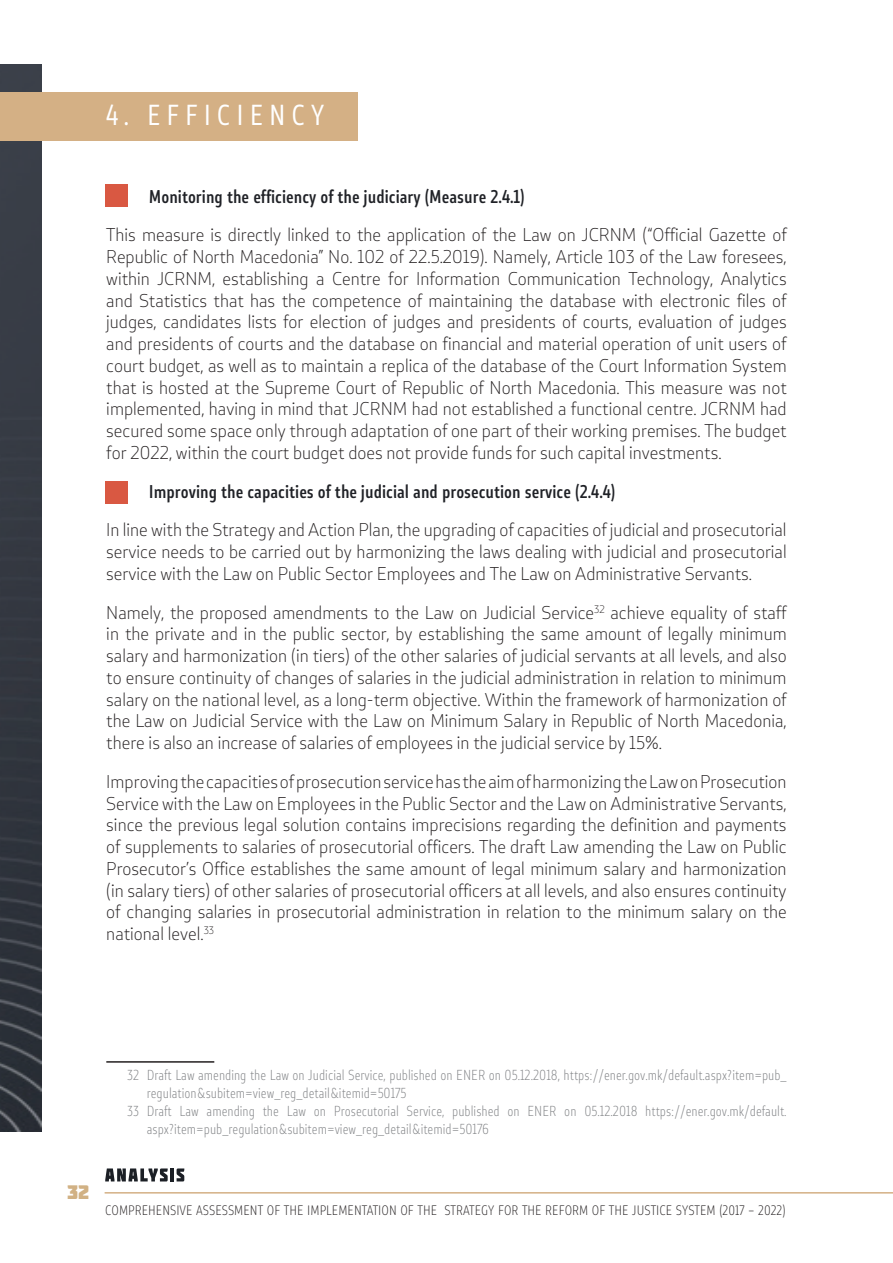
<style>
.page{position:relative;width:893px;height:1263px;background:#fff}
.page>*{position:absolute;margin:0;border:0;box-sizing:border-box;transform-origin:0 0}
.Heading_2_copy_2{font:27px "Stobi Sans Cn";letter-spacing:.22em;color:#fff}
.t1{font:19.5px "Molot";color:#d1b184}
.t2{font:300 17.25px/21.8px "Stobi Sans";color:#231f20;text-align:justify}
.List_Paragraph{font:500 17.25px "Stobi Sans Cn";color:#1f2126}
.Footnote_text{font:300 13.5px/18px "Stobi Sans Cn";color:#808285}
.t3{font:300 12.75px "Stobi Sans Cn";letter-spacing:.005em;color:#231f20}
</style>
<div class="page">
<img style="left:0;top:64px;width:41px;height:1067px">
<hr style="left:105px;top:1192px;width:788px;height:1px;background:#d4b085">
<svg style="left:105px;top:1168px;width:63px;height:13px"></svg>
<hr style="left:170px;top:1168px;width:4px;height:13px;background:#1b1f25">
<svg style="left:177px;top:1168px;width:7px;height:13px"></svg>
<div style="left:0;top:92px;width:357px;height:48px;background:#d4b085"></div>
<hr style="left:106px;top:1061px;width:108px;height:2px;background:#231f20">
<div style="left:106px;top:185px;width:22px;height:22px;background:#d95842"></div>
<div style="left:106px;top:481px;width:22px;height:22px;background:#d95842"></div>
<p class="Heading_2_copy_2" style="left:106px;top:97px;width:219px">4. EFFICIENCY</p>
<p class="List_Paragraph" style="left:149px;top:184px;width:377px">Monitoring the efficiency of the judiciary (Measure 2.4.1)</p>
<p class="t2" style="left:106px;top:224px;width:682px">This measure is directly linked to the application of the Law on JCRNM (“Official Gazette of Republic of North Macedonia” No. 102 of 22.5.2019). Namely, Article 103 of the Law foresees, within JCRNM, establishing a Centre for Information Communication Technology, Analytics and Statistics that has the competence of maintaining the database with electronic files of judges, candidates lists for election of judges and presidents of courts, evaluation of judges and presidents of courts and the database on financial and material operation of unit users of court budget, as well as to maintain a replica of the database of the Court Information System that is hosted at the Supreme Court of Republic of North Macedonia. This measure was not implemented, having in mind that JCRNM had not established a functional centre. JCRNM had secured some space only through adaptation of one part of their working premises. The budget for 2022, within the court budget does not provide funds for such capital investments.</p>
<p class="List_Paragraph" style="left:149px;top:479px;width:468px">Improving the capacities of the judicial and prosecution service (2.4.4)</p>
<p class="t2" style="left:106px;top:519px;width:682px">In line with the Strategy and Action Plan, the upgrading of capacities of judicial and prosecutorial service needs to be carried out by harmonizing the laws dealing with judicial and prosecutorial service with the Law on Public Sector Employees and The Law on Administrative Servants.</p>
<p class="t2" style="left:106px;top:601px;width:682px">Namely, the proposed amendments to the Law on Judicial Service<sup>32</sup> achieve equality of staff in the private and in the public sector, by establishing the same amount of legally minimum salary and harmonization (in tiers) of the other salaries of judicial servants at all levels, and also to ensure continuity of changes of salaries in the judicial administration in relation to minimum salary on the national level, as a long-term objective. Within the framework of harmonization of the Law on Judicial Service with the Law on Minimum Salary in Republic of North Macedonia, there is also an increase of salaries of employees in the judicial service by 15%.</p>
<p class="t2" style="left:106px;top:770px;width:682px">Improving the capacities of prosecution service has the aim of harmonizing the Law on Prosecution Service with the Law on Employees in the Public Sector and the Law on Administrative Servants, since the previous legal solution contains imprecisions regarding the definition and payments of supplements to salaries of prosecutorial officers. The draft Law amending the Law on Public Prosecutor’s Office establishes the same amount of legal minimum salary and harmonization (in salary tiers) of other salaries of prosecutorial officers at all levels, and also ensures continuity of changing salaries in prosecutorial administration in relation to the minimum salary on the national level.<sup>33</sup></p>
<p class="Footnote_text" style="left:147px;top:1065px;width:641px;text-indent:-20px">32 Draft Law amending the Law on Judicial Service, published on ENER on 05.12.2018, https://ener.gov.mk/default.aspx?item=pub_ regulation&amp;subitem=view_reg_detail&amp;itemid=50175</p>
<p class="Footnote_text" style="left:147px;top:1101px;width:641px;text-indent:-20px">33 Draft Law amending the Law on Prosecutorial Service, published on ENER on 05.12.2018 https://ener.gov.mk/default. aspx?item=pub_regulation&amp;subitem=view_reg_detail&amp;itemid=50176</p>
<p class="t1" style="left:68px;top:1181px;width:23px">32</p>
<p class="t3" style="left:105px;top:1202px;width:682px">COMPREHENSIVE ASSESSMENT OF THE IMPLEMENTATION OF THE STRATEGY FOR THE REFORM OF THE JUSTICE SYSTEM (2017 – 2022)</p>
</div>
